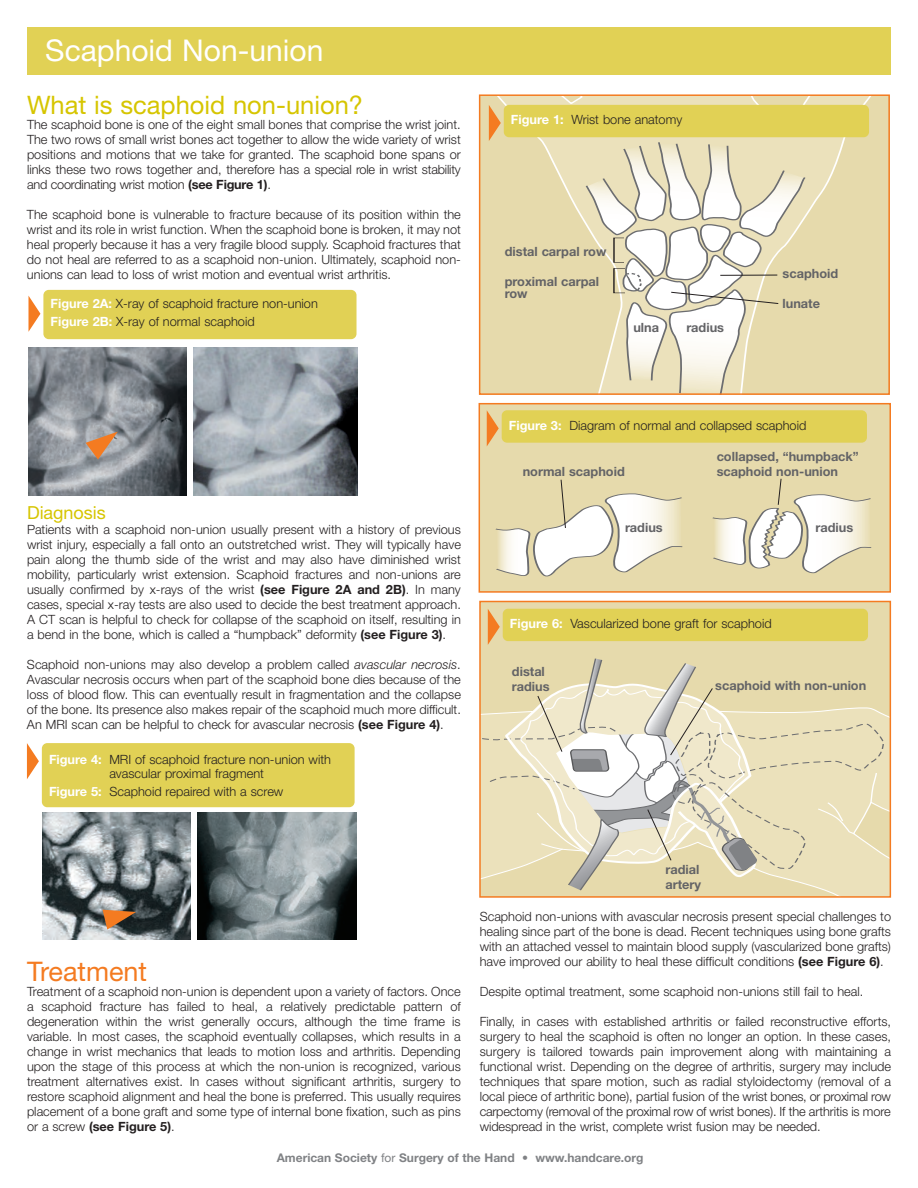
<style>
.page{position:relative;width:918px;height:1188px;background:#fff}
.page>*{position:absolute;margin:0;border:0;box-sizing:border-box;transform-origin:0 0}
.t1{font:30px "Helvetica Neue";color:#fff}
.t2{font:27px "Helvetica Neue";color:#f47b21}
.t3{font:25.5px "Helvetica Neue";color:#d6c501}
.t4{font:18px "Helvetica Neue";color:#d6c501}
.t5{font:300 12.75px/15px "Helvetica Neue";color:#231f20;text-align:justify}
.t6{font:700 12.75px/15px "Helvetica Neue";color:#636366}
.t7{font:700 12px "Helvetica Neue";color:#808285}
.s1{font-weight:700}
.s2{font-weight:700;color:#fff}
.s3{font-style:italic}
.s4{font-weight:400}
</style>
<div class="page">
<div style="left:28px;top:27px;width:863px;height:47px;background:#e1d155"></div>
<svg style="left:482px;top:97px;width:405px;height:295px;background:#e6dbae"></svg>
<div style="left:479px;top:94px;width:411px;height:301px;border:2px solid #f47b21"></div>
<svg style="left:489px;top:105px;width:12px;height:36px"></svg>
<div style="left:504px;top:105px;width:365px;height:32px;background:#e1d155;border-radius:5px"></div>
<div style="left:479px;top:404px;width:411px;height:188px;background:#e6daac"></div>
<div style="left:479px;top:403px;width:412px;height:190px;border:2px solid #f47b21"></div>
<svg style="left:585px;top:142px;width:222px;height:252px"></svg>
<div style="left:502px;top:410px;width:365px;height:33px;background:#e1d155;border-radius:5px"></div>
<svg style="left:487px;top:411px;width:12px;height:35px"></svg>
<div style="left:480px;top:602px;width:410px;height:295px;background:#e6daac"></div>
<svg style="left:826px;top:714px;width:62px;height:181px"></svg>
<div style="left:479px;top:601px;width:412px;height:297px;border:2px solid #f47b21"></div>
<div style="left:503px;top:609px;width:365px;height:32px;background:#e1d155;border-radius:5px"></div>
<svg style="left:488px;top:609px;width:12px;height:36px"></svg>
<svg style="left:495px;top:479px;width:188px;height:98px"></svg>
<svg style="left:481px;top:657px;width:404px;height:234px"></svg>
<svg style="left:712px;top:478px;width:160px;height:96px"></svg>
<img style="left:28px;top:347px;width:159px;height:149px">
<img style="left:193px;top:347px;width:165px;height:148px">
<svg style="left:28px;top:296px;width:12px;height:36px"></svg>
<div style="left:43px;top:290px;width:314px;height:49px;background:#e1d155;border-radius:5px"></div>
<svg style="left:86px;top:432px;width:32px;height:27px"></svg>
<img style="left:43px;top:813px;width:148px;height:127px">
<img style="left:197px;top:813px;width:159px;height:127px">
<div style="left:42px;top:743px;width:313px;height:64px;background:#e1d155;border-radius:5px"></div>
<svg style="left:27px;top:743px;width:12px;height:36px"></svg>
<svg style="left:103px;top:910px;width:33px;height:20px"></svg>
<h1 class="t1" style="left:45px;top:39px;width:280px">Scaphoid Non-union</h1>
<h3 class="t3" style="left:27px;top:96px;width:338px">What is scaphoid non-union?</h3>
<p class="t5" style="left:27px;top:118px;width:435px">The scaphoid bone is one of the eight small bones that comprise the wrist joint.<br>The two rows of small wrist bones act together to allow the wide variety of wrist positions and motions that we take for granted. The scaphoid bone spans or links these two rows together and, therefore has a special role in wrist stability and coordinating wrist motion <span class="s1">(see Figure 1)</span>.</p>
<p class="t5" style="left:27px;top:208px;width:435px">The scaphoid bone is vulnerable to fracture because of its position within the wrist and its role in wrist function. When the scaphoid bone is broken, it may not heal properly because it has a very fragile blood supply. Scaphoid fractures that do not heal are referred to as a scaphoid non-union. Ultimately, scaphoid non&shy;unions can lead to loss of wrist motion and eventual wrist arthritis.</p>
<p class="t5" style="left:51px;top:296px;width:269px;line-height:18px"><span class="s2">Figure 2A:</span> X-ray of scaphoid fracture non-union<br><span class="s2">Figure 2B:</span> X-ray of normal scaphoid</p>
<p class="t5" style="left:511px;top:114px;width:173px"><span class="s2">Figure 1:</span> Wrist bone anatomy</p>
<p class="t6" style="left:505px;top:245px;width:103px">distal carpal row</p>
<p class="t6" style="left:505px;top:276px;width:96px;line-height:12px">proximal carpal row</p>
<p class="t6" style="left:633px;top:321px;width:27px">ulna</p>
<p class="t6" style="left:686px;top:321px;width:39px">radius</p>
<p class="t6" style="left:783px;top:267px;width:57px">scaphoid</p>
<p class="t6" style="left:783px;top:297px;width:39px">lunate</p>
<h3 class="t4" style="left:27px;top:506px;width:80px">Diagnosis</h3>
<p class="t5" style="left:27px;top:523px;width:435px">Patients with a scaphoid non-union usually present with a history of previous wrist injury, especially a fall onto an outstretched wrist. They will typically have pain along the thumb side of the wrist and may also have diminished wrist mobility, particularly wrist extension. Scaphoid fractures and non-unions are usually confirmed by x-rays of the wrist <span class="s1">(see Figure 2A and 2B)</span>. In many cases, special x-ray tests are also used to decide the best treatment approach.<br>A CT scan is helpful to check for collapse of the scaphoid on itself, resulting in a bend in the bone, which is called a “humpback” deformity <span class="s1">(see Figure 3)</span>.</p>
<p class="t5" style="left:27px;top:658px;width:435px">Scaphoid non-unions may also develop a problem called <span class="s3">avascular necrosis</span>.<br>Avascular necrosis occurs when part of the scaphoid bone dies because of the loss of blood flow. This can eventually result in fragmentation and the collapse of the bone. Its presence also makes repair of the scaphoid much more difficult.<br>An MRI scan can be helpful to check for avascular necrosis <span class="s1">(see Figure 4)</span>.</p>
<p class="t5" style="left:49px;top:753px;width:284px;line-height:14.2px;text-align:center"><span class="s2">Figure 4:</span> MRI of scaphoid fracture non-union with avascular proximal fragment</p>
<p class="t5" style="left:49px;top:785px;width:236px"><span class="s2">Figure 5:</span> Scaphoid repaired with a screw</p>
<p class="t5" style="left:509px;top:419px;width:299px"><span class="s2">Figure 3:</span> Diagram of normal and collapsed scaphoid</p>
<p class="t6" style="left:523px;top:466px;width:104px">normal scaphoid</p>
<p class="t6" style="left:717px;top:450px;width:144px">collapsed, “humpback” scaphoid non-union</p>
<p class="t6" style="left:625px;top:521px;width:39px">radius</p>
<p class="t6" style="left:815px;top:521px;width:39px">radius</p>
<p class="t5" style="left:510px;top:617px;width:263px"><span class="s2">Figure 6:</span> Vascularized bone graft for scaphoid</p>
<p class="t6" style="left:512px;top:665px;width:39px">distal radius</p>
<p class="t6" style="left:715px;top:679px;width:153px">scaphoid with non-union</p>
<h2 class="t2" style="left:27px;top:962px;width:122px">Treatment</h2>
<p class="t5" style="left:27px;top:985px;width:435px">Treatment of a scaphoid non-union is dependent upon a variety of factors. Once a scaphoid fracture has failed to heal, a relatively predictable pattern of degeneration within the wrist generally occurs, although the time frame is variable. In most cases, the scaphoid eventually collapses, which results in a change in wrist mechanics that leads to motion loss and arthritis. Depending upon the stage of this process at which the non-union is recognized, various treatment alternatives exist. In cases without significant arthritis, surgery to restore scaphoid alignment and heal the bone is preferred. This usually requires placement of a bone graft and some type of internal bone fixation, such as pins or a screw <span class="s1">(see Figure 5)</span>.</p>
<p class="t6" style="left:665px;top:863px;width:37px">radial artery</p>
<p class="t5" style="left:480px;top:911px;width:413px">Scaphoid non-unions with avascular necrosis present special challenges to healing since part of the bone is dead. Recent techniques using bone grafts with an attached vessel to maintain blood supply (vascularized bone grafts) have improved our ability to heal these difficult conditions <span class="s1">(see Figure 6)</span>.</p>
<p class="t5" style="left:480px;top:986px;width:385px">Despite optimal treatment, some scaphoid non-unions still fail to heal.</p>
<p class="t5" style="left:480px;top:1016px;width:413px">Finally, in cases with established arthritis or failed reconstructive efforts, surgery to heal the scaphoid is often no longer an option. In these cases, surgery is tailored towards pain improvement along with maintaining a functional wrist. Depending on the degree of arthritis, surgery may include techniques that spare motion, such as radial styloidectomy (removal of a local piece of arthritic bone), partial fusion of the wrist bones, or proximal row carpectomy (removal of the proximal row of wrist bones). If the arthritis is more widespread in the wrist, complete wrist fusion may be needed.</p>
<p class="t7" style="left:277px;top:1153px;width:368px">American Society <span class="s4">for</span> Surgery of the Hand • www.handcare.org</p>
</div>
